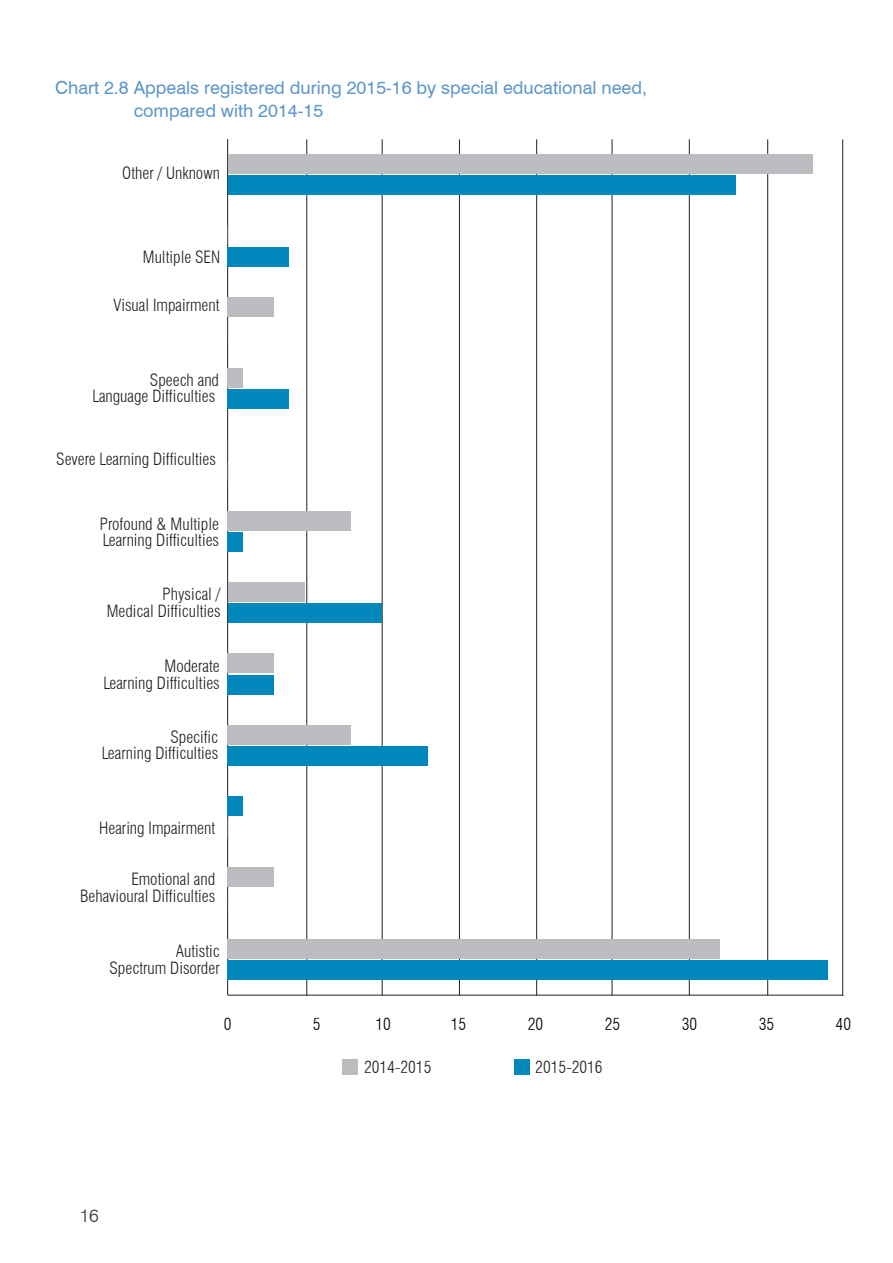
<style>
.page{position:relative;width:893px;height:1263px;background:#fff}
.page>*{position:absolute;margin:0;border:0;box-sizing:border-box;transform-origin:0 0}
.Table_heading{font:18px/22.8px "Swiss 721 BT";color:#5d96ca}
.t1{font:300 18px "Swiss 721 BT";color:#333233}
.t2{font:300 condensed 16.5px/16.8px "Swiss 721 BT";color:#231f20;text-align:right}
.t3{font:300 condensed 16.5px "Swiss 721 BT";color:#000}
</style>
<div class="page">
<hr style="left:307px;top:139px;width:1px;height:856px;background:#231f20">
<hr style="left:382px;top:139px;width:1px;height:856px;background:#231f20">
<hr style="left:459px;top:139px;width:1px;height:856px;background:#231f20">
<hr style="left:537px;top:139px;width:1px;height:856px;background:#d5d4d5">
<hr style="left:536px;top:139px;width:1px;height:856px;background:#231f20">
<hr style="left:612px;top:139px;width:1px;height:856px;background:#231f20">
<hr style="left:689px;top:139px;width:1px;height:856px;background:#231f20">
<hr style="left:768px;top:139px;width:1px;height:856px;background:#d0cfcf">
<hr style="left:767px;top:139px;width:1px;height:856px;background:#231f20">
<hr style="left:843px;top:139px;width:1px;height:856px;background:#cecdce">
<hr style="left:842px;top:139px;width:1px;height:856px;background:#231f20">
<hr style="left:228px;top:995px;width:615px;height:1px;background:#231f20">
<hr style="left:228px;top:139px;width:1px;height:856px;background:#dedddd">
<hr style="left:227px;top:139px;width:1px;height:856px;background:#231f20">
<div style="left:228px;top:176px;width:508px;height:19px;background:#0088bc"></div>
<div style="left:228px;top:247px;width:61px;height:19px;background:#0088bc"></div>
<div style="left:228px;top:390px;width:61px;height:19px;background:#0088bc"></div>
<div style="left:228px;top:532px;width:15px;height:20px;background:#0088bc"></div>
<div style="left:228px;top:604px;width:154px;height:19px;background:#0088bc"></div>
<div style="left:228px;top:675px;width:46px;height:19px;background:#0088bc"></div>
<div style="left:228px;top:746px;width:200px;height:20px;background:#0088bc"></div>
<div style="left:228px;top:960px;width:600px;height:20px;background:#0088bc"></div>
<div style="left:228px;top:154px;width:585px;height:20px;background:#bcbdc0"></div>
<div style="left:228px;top:297px;width:46px;height:19px;background:#bcbdc0"></div>
<div style="left:228px;top:368px;width:15px;height:20px;background:#bcbdc0"></div>
<div style="left:228px;top:511px;width:123px;height:19px;background:#bcbdc0"></div>
<div style="left:228px;top:582px;width:77px;height:20px;background:#bcbdc0"></div>
<div style="left:228px;top:654px;width:46px;height:19px;background:#bcbdc0"></div>
<div style="left:228px;top:725px;width:123px;height:19px;background:#bcbdc0"></div>
<div style="left:228px;top:796px;width:15px;height:20px;background:#0088bc"></div>
<div style="left:228px;top:868px;width:46px;height:19px;background:#bcbdc0"></div>
<div style="left:228px;top:939px;width:492px;height:19px;background:#bcbdc0"></div>
<div style="left:343px;top:1060px;width:15px;height:15px;background:#bcbdc0"></div>
<div style="left:514px;top:1060px;width:15px;height:15px;background:#0088bc"></div>
<h3 class="Table_heading" style="left:134px;top:77px;width:515px;text-indent:-78px">Chart 2.8 Appeals registered during 2015-16 by special educational need, compared with 2014-15</h3>
<p class="t2" style="left:122px;top:164px;width:99px">Other / Unknown</p>
<p class="t2" style="left:143px;top:248px;width:79px">Multiple SEN</p>
<p class="t2" style="left:114px;top:296px;width:108px">Visual Impairment</p>
<p class="t2" style="left:92px;top:371px;width:128px">Speech and<br>Language Difficulties</p>
<p class="t2" style="left:56px;top:451px;width:161px">Severe Learning Difficulties</p>
<p class="t2" style="left:100px;top:515px;width:121px;text-align:left">Profound &amp; Multiple<br>Learning Difficulties</p>
<p class="t2" style="left:107px;top:586px;width:115px">Physical /<br>Medical Difficulties</p>
<p class="t2" style="left:103px;top:658px;width:118px">Moderate<br>Learning Difficulties</p>
<p class="t2" style="left:102px;top:728px;width:118px">Specific<br>Learning Difficulties</p>
<p class="t2" style="left:99px;top:820px;width:117px">Hearing Impairment</p>
<p class="t2" style="left:80px;top:871px;width:137px">Emotional and<br>Behavioural Difficulties</p>
<p class="t2" style="left:110px;top:943px;width:112px">Autistic<br>Spectrum Disorder</p>
<p class="t1" style="left:80px;top:1205px;width:21px">16</p>
<p class="t3" style="left:224px;top:1014px;width:9px">0</p>
<p class="t3" style="left:313px;top:1014px;width:9px">5</p>
<p class="t3" style="left:375px;top:1014px;width:17px">10</p>
<p class="t3" style="left:451px;top:1014px;width:17px">15</p>
<p class="t3" style="left:528px;top:1014px;width:17px">20</p>
<p class="t3" style="left:605px;top:1014px;width:17px">25</p>
<p class="t3" style="left:682px;top:1014px;width:17px">30</p>
<p class="t3" style="left:759px;top:1014px;width:17px">35</p>
<p class="t3" style="left:836px;top:1014px;width:17px">40</p>
<p class="t2" style="left:364px;top:1058px;width:69px">2014-2015</p>
<p class="t2" style="left:535px;top:1058px;width:69px">2015-2016</p>
</div>
